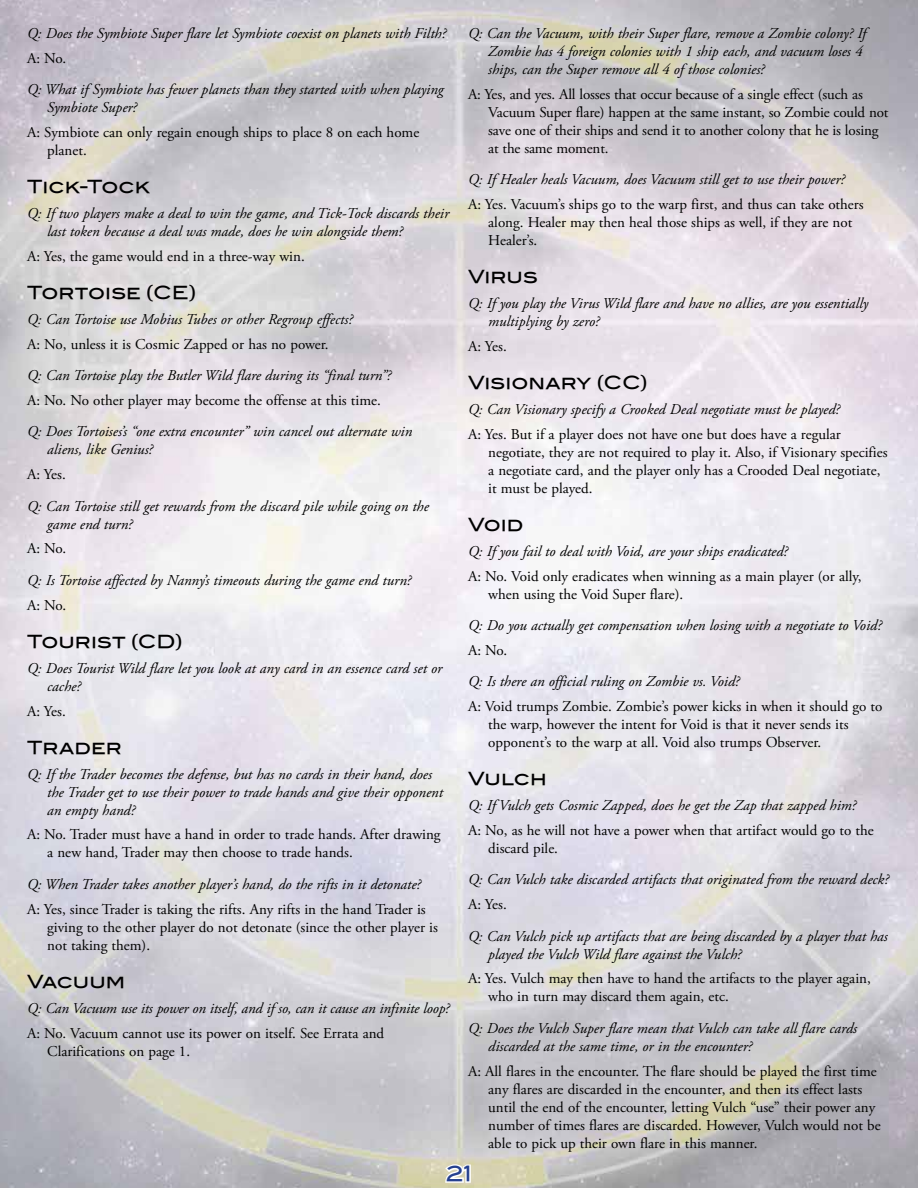
<style>
.page{position:relative;width:918px;height:1188px;background:#fff}
.page>*{position:absolute;margin:0;border:0;box-sizing:border-box;transform-origin:0 0}
.t1{font:21px "Blair Md ITCTT Medium";color:#25408f}
.t2{font:18px "Blair Md ITCTT Medium";color:#000}
.t3{font:italic 15px/18px "Adobe Garamond Pro";color:#000}
.t4{font:15px/18px "Adobe Garamond Pro";color:#000}
</style>
<div class="page">
<svg style="left:443px;top:1162px;width:29px;height:22px"></svg>
<p class="t3" style="left:27px;top:25px;width:421px">Q: Does the Symbiote Super flare let Symbiote coexist on planets with Filth?</p>
<p class="t4" style="left:27px;top:49px;width:41px">A: No.</p>
<p class="t3" style="left:47px;top:81px;width:398px;text-indent:-20px">Q: What if Symbiote has fewer planets than they started with when playing<br>Symbiote Super?</p>
<p class="t4" style="left:47px;top:124px;width:374px;text-indent:-20px">A: Symbiote can only regain enough ships to place 8 on each home planet.</p>
<p class="t2" style="left:27px;top:176px;width:125px">Tick-Tock</p>
<p class="t3" style="left:47px;top:205px;width:403px;text-indent:-20px">Q: If two players make a deal to win the game, and Tick-Tock discards their last token because a deal was made, does he win alongside them?</p>
<p class="t4" style="left:27px;top:248px;width:279px">A: Yes, the game would end in a three-way win.</p>
<p class="t2" style="left:27px;top:282px;width:171px">Tortoise (CE)</p>
<p class="t3" style="left:27px;top:311px;width:327px">Q: Can Tortoise use Mobius Tubes or other Regroup effects?</p>
<p class="t4" style="left:27px;top:335px;width:303px">A: No, unless it is Cosmic Zapped or has no power.</p>
<p class="t3" style="left:27px;top:367px;width:366px">Q: Can Tortoise play the Butler Wild flare during its “final turn”?</p>
<p class="t4" style="left:27px;top:392px;width:355px">A: No. No other player may become the offense at this time.</p>
<p class="t3" style="left:47px;top:423px;width:367px;text-indent:-20px">Q: Does Tortoises’s “one extra encounter” win cancel out alternate win aliens, like Genius?</p>
<p class="t4" style="left:27px;top:466px;width:40px">A: Yes.</p>
<p class="t3" style="left:47px;top:497px;width:383px;text-indent:-20px">Q: Can Tortoise still get rewards from the discard pile while going on the game end turn?</p>
<p class="t4" style="left:27px;top:540px;width:41px">A: No.</p>
<p class="t3" style="left:27px;top:572px;width:386px">Q: Is Tortoise affected by Nanny’s timeouts during the game end turn?</p>
<p class="t4" style="left:27px;top:596px;width:41px">A: No.</p>
<p class="t2" style="left:27px;top:631px;width:157px">Tourist (CD)</p>
<p class="t3" style="left:47px;top:659px;width:397px;text-indent:-20px">Q: Does Tourist Wild flare let you look at any card in an essence card set or cache?</p>
<p class="t4" style="left:27px;top:702px;width:40px">A: Yes.</p>
<p class="t2" style="left:27px;top:737px;width:96px">Trader</p>
<p class="t3" style="left:47px;top:765px;width:397px;text-indent:-20px">Q: If the Trader becomes the defense, but has no cards in their hand, does the Trader get to use their power to trade hands and give their opponent an empty hand?</p>
<p class="t4" style="left:47px;top:826px;width:395px;text-indent:-20px">A: No. Trader must have a hand in order to trade hands. After drawing a new hand, Trader may then choose to trade hands.</p>
<p class="t3" style="left:27px;top:876px;width:396px">Q: When Trader takes another player’s hand, do the rifts in it detonate?</p>
<p class="t4" style="left:47px;top:901px;width:392px;text-indent:-20px">A: Yes, since Trader is taking the rifts. Any rifts in the hand Trader is giving to the other player do not detonate (since the other player is not taking them).</p>
<p class="t2" style="left:27px;top:971px;width:100px">Vacuum</p>
<p class="t3" style="left:27px;top:1000px;width:424px">Q: Can Vacuum use its power on itself, and if so, can it cause an infinite loop?</p>
<p class="t4" style="left:47px;top:1024px;width:338px;text-indent:-20px">A: No. Vacuum cannot use its power on itself. See Errata and<br>Clarifications on page 1.</p>
<p class="t3" style="left:488px;top:25px;width:379px;text-indent:-20px">Q: Can the Vacuum, with their Super flare, remove a Zombie colony? If<br>Zombie has 4 foreign colonies with 1 ship each, and vacuum loses 4 ships, can the Super remove all 4 of those colonies?</p>
<p class="t4" style="left:488px;top:85px;width:402px;text-indent:-20px">A: Yes, and yes. All losses that occur because of a single effect (such as Vacuum Super flare) happen at the same instant, so Zombie could not save one of their ships and send it to another colony that he is losing at the same moment.</p>
<p class="t3" style="left:468px;top:171px;width:378px">Q: If Healer heals Vacuum, does Vacuum still get to use their power?</p>
<p class="t4" style="left:488px;top:196px;width:377px;text-indent:-20px">A: Yes. Vacuum’s ships go to the warp first, and thus can take others along. Healer may then heal those ships as well, if they are not<br>Healer’s.</p>
<p class="t2" style="left:468px;top:266px;width:71px">Virus</p>
<p class="t3" style="left:488px;top:295px;width:382px;text-indent:-20px">Q: If you play the Virus Wild flare and have no allies, are you essentially multiplying by zero?</p>
<p class="t4" style="left:468px;top:338px;width:40px">A: Yes.</p>
<p class="t2" style="left:468px;top:372px;width:181px">Visionary (CC)</p>
<p class="t3" style="left:468px;top:401px;width:373px">Q: Can Visionary specify a Crooked Deal negotiate must be played?</p>
<p class="t4" style="left:488px;top:425px;width:401px;text-indent:-20px">A: Yes. But if a player does not have one but does have a regular negotiate, they are not required to play it. Also, if Visionary specifies a negotiate card, and the player only has a Crooded Deal negotiate, it must be played.</p>
<p class="t2" style="left:468px;top:514px;width:57px">Void</p>
<p class="t3" style="left:468px;top:542px;width:322px">Q: If you fail to deal with Void, are your ships eradicated?</p>
<p class="t4" style="left:488px;top:567px;width:375px;text-indent:-20px">A: No. Void only eradicates when winning as a main player (or ally, when using the Void Super flare).</p>
<p class="t3" style="left:468px;top:617px;width:415px">Q: Do you actually get compensation when losing with a negotiate to Void?</p>
<p class="t4" style="left:468px;top:642px;width:41px">A: No.</p>
<p class="t3" style="left:468px;top:673px;width:273px">Q: Is there an official ruling on Zombie vs. Void?</p>
<p class="t4" style="left:488px;top:698px;width:396px;text-indent:-20px">A: Void trumps Zombie. Zombie’s power kicks in when it should go to the warp, however the intent for Void is that it never sends its opponent’s to the warp at all. Void also trumps Observer.</p>
<p class="t2" style="left:468px;top:768px;width:80px">Vulch</p>
<p class="t3" style="left:468px;top:797px;width:390px">Q: If Vulch gets Cosmic Zapped, does he get the Zap that zapped him?</p>
<p class="t4" style="left:488px;top:822px;width:387px;text-indent:-20px">A: No, as he will not have a power when that artifact would go to the discard pile.</p>
<p class="t3" style="left:468px;top:871px;width:422px">Q: Can Vulch take discarded artifacts that originated from the reward deck?</p>
<p class="t4" style="left:468px;top:896px;width:40px">A: Yes.</p>
<p class="t3" style="left:488px;top:927px;width:401px;text-indent:-20px">Q: Can Vulch pick up artifacts that are being discarded by a player that has played the Vulch Wild flare against the Vulch?</p>
<p class="t4" style="left:488px;top:970px;width:384px;text-indent:-20px">A: Yes. Vulch may then have to hand the artifacts to the player again, who in turn may discard them again, etc.</p>
<p class="t3" style="left:488px;top:1020px;width:370px;text-indent:-20px">Q: Does the Vulch Super flare mean that Vulch can take all flare cards discarded at the same time, or in the encounter?</p>
<p class="t4" style="left:488px;top:1063px;width:394px;text-indent:-20px">A: All flares in the encounter. The flare should be played the first time any flares are discarded in the encounter, and then its effect lasts until the end of the encounter, letting Vulch “use” their power any number of times flares are discarded. However, Vulch would not be able to pick up their own flare in this manner.</p>
<h1 class="t1" style="left:446px;top:1161px;width:27px">21</h1>
</div>
